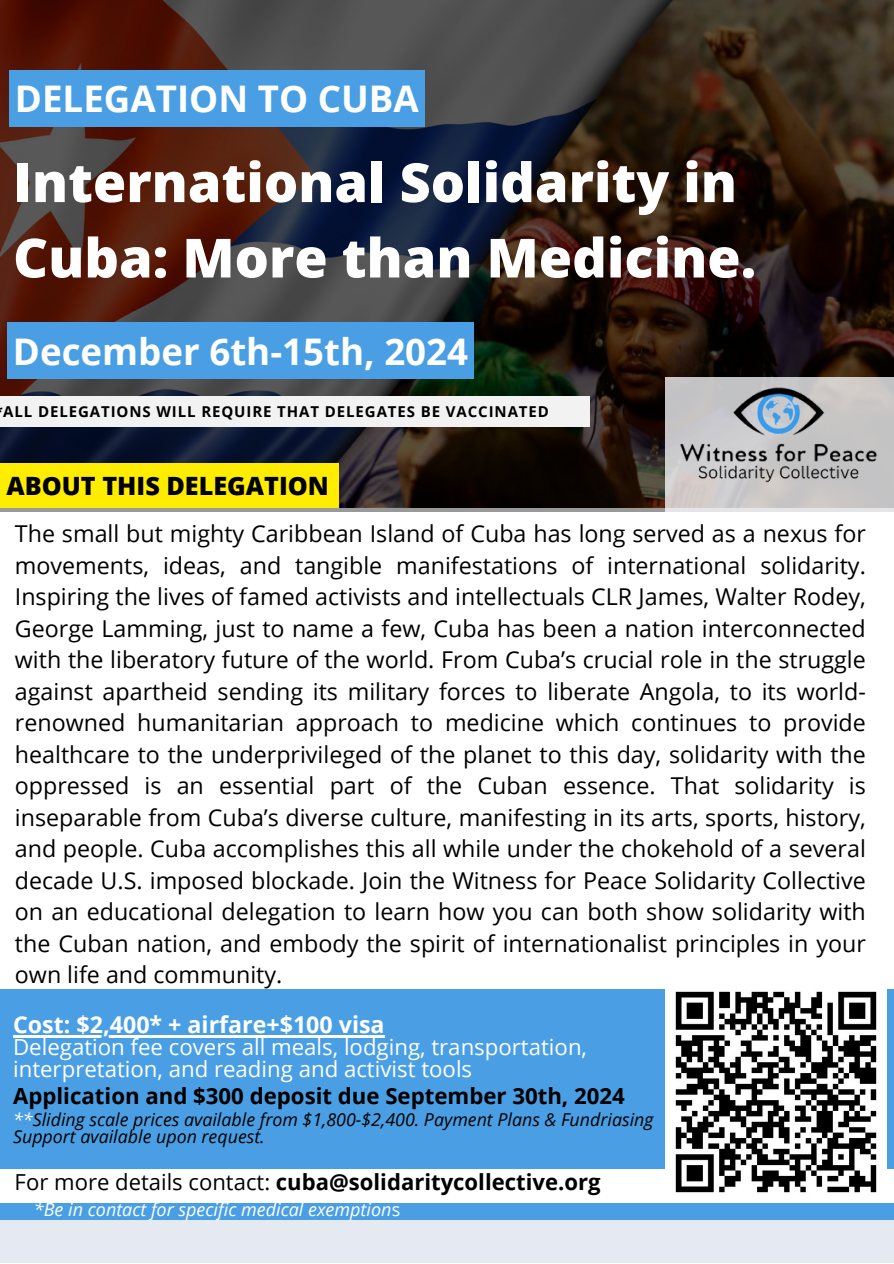
<style>
.page{position:relative;width:894px;height:1264px;background:#fff}
.page>*{position:absolute;margin:0;border:0;box-sizing:border-box;transform-origin:0 0}
.t1{font:800 54px/75.3px "Open Sans";color:#fff}
.t2{font:700 36.6px "Open Sans";color:#fff}
.t3{font:800 25.2px "Open Sans";color:#000}
.t4{font:23.25px/31.5px "Open Sans";color:#000;text-align:justify}
.t5{font:700 23.25px "Open Sans";color:#fff}
.t6{font:22.2px/21.3px "Open Sans";color:#fff}
.t7{font:700 22.2px "Open Sans";color:#000}
.t8{font:700 22.05px "Open Sans";color:#000}
.t9{font:italic 18px "Open Sans";color:#fff}
.t10{font:italic 17.85px/16.8px "Open Sans";color:#000}
.t11{font:700 15px "Open Sans";letter-spacing:.06em;color:#000}
.s1{color:#fff}
.s2{font-weight:400}
.s3{font-style:normal}
</style>
<div class="page">
<svg style="left:0;top:0;width:893px;height:512px;background:#362825"></svg>
<div style="left:0;top:1215px;width:893px;height:47px;background:#e4e9f2"></div>
<div style="left:0;top:989px;width:893px;height:230px;background:#4a9fe4"></div>
<div style="left:0;top:396px;width:589px;height:30px;background:#f2f2f2"></div>
<div style="left:0;top:1168px;width:893px;height:34px;background:#fff"></div>
<div style="left:7px;top:322px;width:466px;height:57px;background:#4a9fe4"></div>
<img style="left:629px;top:272px;width:264px;height:240px">
<hr style="left:13px;top:1035px;width:371px;height:2px;background:#fff">
<div style="left:0;top:462px;width:339px;height:45px;background:#ffed00"></div>
<div style="left:9px;top:70px;width:415px;height:56px;background:#4a9fe4"></div>
<img style="left:665px;top:989px;width:220px;height:204px">
<h6 class="t2" style="left:15px;top:73px;width:405px">DELEGATION TO CUBA</h6>
<p class="t1" style="left:13px;top:143px;width:744px">International Solidarity in<br>Cuba: More than Medicine.</p>
<h1 class="t2" style="left:13px;top:325px;width:456px">December 6th-15th, 2024</h1>
<h2 class="t11" style="left:3px;top:401px;width:547px">ALL DELEGATIONS WILL REQUIRE THAT DELEGATES BE VACCINATED</h2>
<p class="t3" style="left:7px;top:468px;width:324px">ABOUT THIS DELEGATION</p>
<p class="t4" style="left:15px;top:517px;width:852px">The small but mighty Caribbean Island of Cuba has long served as a nexus for movements, ideas, and tangible manifestations of international solidarity.<br>Inspiring the lives of famed activists and intellectuals CLR James, Walter Rodey, George Lamming, just to name a few, Cuba has been a nation interconnected with the liberatory future of the world. From Cuba’s crucial role in the struggle against apartheid sending its military forces to liberate Angola, to its world&shy;renowned humanitarian approach to medicine which continues to provide healthcare to the underprivileged of the planet to this day, solidarity with the oppressed is an essential part of the Cuban essence. That solidarity is inseparable from Cuba’s diverse culture, manifesting in its arts, sports, history, and people. Cuba accomplishes this all while under the chokehold of a several decade U.S. imposed blockade. Join the Witness for Peace Solidarity Collective on an educational delegation to learn how you can both show solidarity with the Cuban nation, and embody the spirit of internationalist principles in your own life and community.</p>
<h4 class="t5" style="left:13px;top:1008px;width:373px">Cost: $2,400* + airfare+$100 visa</h4>
<p class="t6" style="left:13px;top:1036px;width:575px">Delegation fee covers all meals, lodging, transportation, interpretation, and reading and activist tools</p>
<h5 class="t7" style="left:13px;top:1080px;width:613px">Application and $300 deposit due September 30th, 2024</h5>
<p class="t10" style="left:13px;top:1110px;width:641px"><span class="s1">**</span>Sliding scale prices available from $1,800-$2,400. Payment Plans &amp; Fundriasing<br>Support available upon request.</p>
<p class="t8" style="left:15px;top:1166px;width:587px"><span class="s2">For more details contact:</span> cuba@solidaritycollective.org</p>
<p class="t9" style="left:34px;top:1196px;width:368px">*Be in contact for specific medical exemption<span class="s3">s</span></p>
</div>
